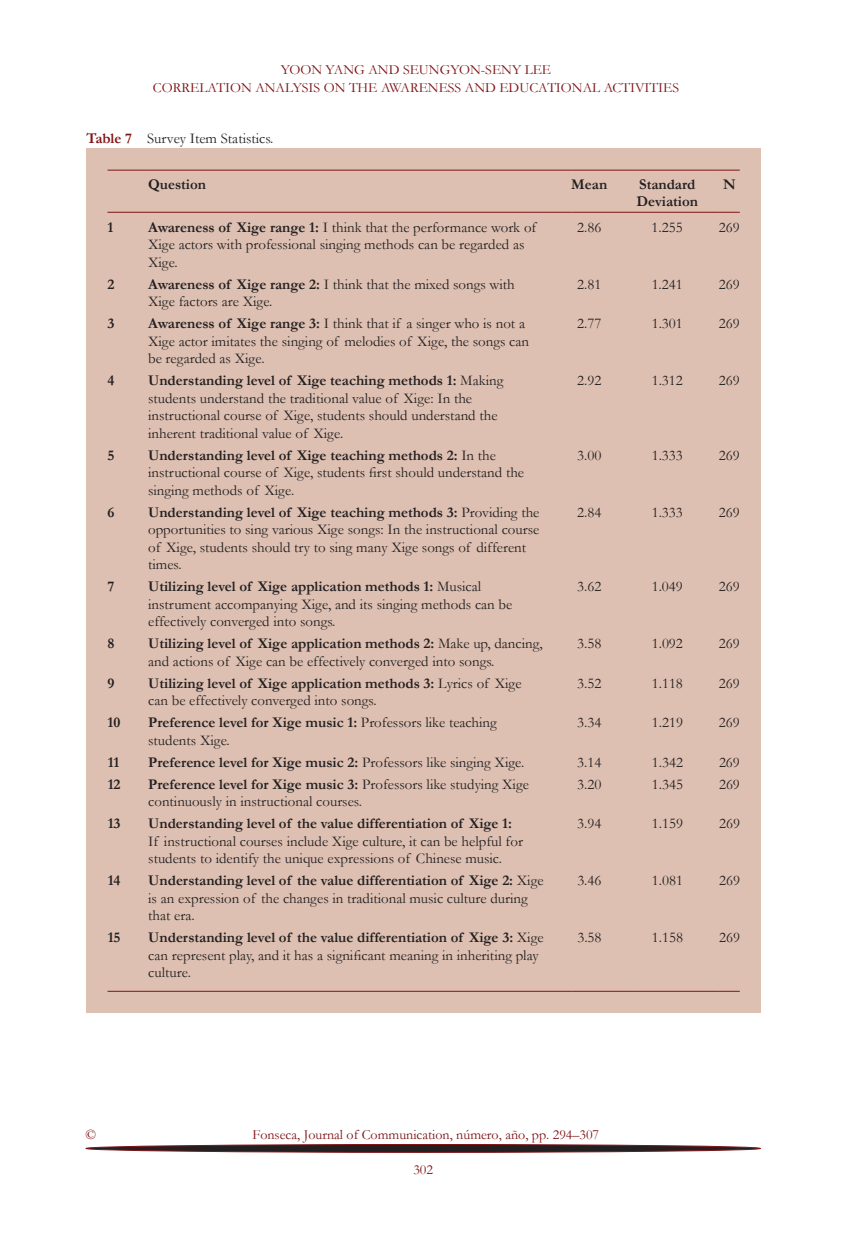
<style>
.page{position:relative;width:844px;height:1241px;background:#fff}
.page>*{position:absolute;margin:0;border:0;box-sizing:border-box;transform-origin:0 0}
.TB{font:14.88px/17.5px "Garamond";color:#231f20}
.TB-2{font:700 14.88px "Garamond";color:#231f20}
.TCH{font:700 14.88px/17.5px "Garamond";color:#231f20}
.TT{font:14.88px "Garamond";color:#231f20}
.t1{font:14px/17.5px "Garamond";color:#7f1315;text-align:center}
.s1{font-weight:700;color:#7f1315}
.s2{font-weight:700}
.s3{font-weight:400}
</style>
<div class="page">
<svg style="left:86px;top:1144px;width:674px;height:8px;background:#302021"></svg>
<div style="left:86px;top:1143px;width:674px;height:9px;border:1px solid #7f1315;border-radius:50%"></div>
<div style="left:86px;top:149px;width:674px;height:863px;background:#ddc0b2"></div>
<hr style="left:107px;top:170px;width:41px;height:1px;background:#7f1315">
<hr style="left:148px;top:170px;width:423px;height:1px;background:#7f1315">
<hr style="left:571px;top:170px;width:63px;height:1px;background:#7f1315">
<hr style="left:634px;top:170px;width:84px;height:1px;background:#7f1315">
<svg style="left:718px;top:170px;width:21px;height:1px"></svg>
<hr style="left:107px;top:212px;width:41px;height:1px;background:#7f1315">
<hr style="left:148px;top:212px;width:423px;height:1px;background:#7f1315">
<hr style="left:571px;top:212px;width:63px;height:1px;background:#7f1315">
<hr style="left:634px;top:212px;width:84px;height:1px;background:#7f1315">
<svg style="left:718px;top:212px;width:21px;height:1px"></svg>
<hr style="left:107px;top:990px;width:41px;height:1px;background:#7f1315">
<hr style="left:148px;top:990px;width:423px;height:1px;background:#7f1315">
<hr style="left:571px;top:990px;width:63px;height:1px;background:#7f1315">
<hr style="left:634px;top:990px;width:84px;height:1px;background:#7f1315">
<svg style="left:718px;top:990px;width:21px;height:1px"></svg>
<p class="t1" style="left:153px;top:61px;width:527px">YOON YANG AND SEUNGYON-SENY LEE<br>CORRELATION ANALYSIS ON THE AWARENESS AND EDUCATIONAL ACTIVITIES</p>
<p class="TT" style="left:86px;top:129px;width:188px"><span class="s1">Table 7</span> Survey Item Statistics.</p>
<p class="TCH" style="left:148px;top:175px;width:59px">Question</p>
<p class="TCH" style="left:571px;top:175px;width:37px">Mean</p>
<p class="TCH" style="left:636px;top:175px;width:63px">Standard<br>Deviation</p>
<p class="TCH" style="left:722px;top:175px;width:14px">N</p>
<p class="TB-2" style="left:107px;top:217px;width:7px">1</p>
<p class="TB" style="left:148px;top:218px;width:390px"><span class="s2">Awareness of Xige range 1:</span> I think that the performance work of<br>Xige actors with professional singing methods can be regarded as<br>Xige.</p>
<p class="TB" style="left:577px;top:218px;width:26px">2.86</p>
<p class="TB" style="left:651px;top:218px;width:33px">1.255</p>
<p class="TB" style="left:718px;top:218px;width:22px">269</p>
<p class="TB-2" style="left:107px;top:274px;width:8px">2</p>
<p class="TB" style="left:148px;top:275px;width:368px"><span class="s2">Awareness of Xige range 2:</span> I think that the mixed songs with<br>Xige factors are Xige.</p>
<p class="TB" style="left:577px;top:275px;width:26px">2.81</p>
<p class="TB" style="left:651px;top:275px;width:33px">1.241</p>
<p class="TB" style="left:718px;top:275px;width:22px">269</p>
<p class="TB-2" style="left:107px;top:313px;width:8px">3</p>
<p class="TB" style="left:148px;top:314px;width:382px"><span class="s2">Awareness of Xige range 3:</span> I think that if a singer who is not a<br>Xige actor imitates the singing of melodies of Xige, the songs can be regarded as Xige.</p>
<p class="TB" style="left:577px;top:314px;width:26px">2.77</p>
<p class="TB" style="left:651px;top:314px;width:33px">1.301</p>
<p class="TB" style="left:718px;top:314px;width:22px">269</p>
<p class="TB-2" style="left:107px;top:370px;width:8px">4</p>
<p class="TB" style="left:148px;top:371px;width:356px"><span class="s2">Understanding level of Xige teaching methods 1:</span> Making students understand the traditional value of Xige: In the instructional course of Xige, students should understand the inherent traditional value of Xige.</p>
<p class="TB" style="left:577px;top:371px;width:26px">2.92</p>
<p class="TB" style="left:651px;top:371px;width:33px">1.312</p>
<p class="TB" style="left:718px;top:371px;width:22px">269</p>
<p class="TB-2" style="left:107px;top:445px;width:8px">5</p>
<p class="TB" style="left:148px;top:446px;width:377px"><span class="s2">Understanding level of Xige teaching methods 2:</span> In the instructional course of Xige, students first should understand the singing methods of Xige.</p>
<p class="TB" style="left:577px;top:446px;width:26px">3.00</p>
<p class="TB" style="left:651px;top:446px;width:33px">1.333</p>
<p class="TB" style="left:718px;top:446px;width:22px">269</p>
<p class="TB-2" style="left:108px;top:501px;width:8px">6</p>
<p class="TB" style="left:148px;top:502px;width:393px"><span class="s2">Understanding level of Xige teaching methods 3:</span> Providing the opportunities to sing various Xige songs: In the instructional course of Xige, students should try to sing many Xige songs of different times.</p>
<p class="TB" style="left:577px;top:502px;width:26px">2.84</p>
<p class="TB" style="left:651px;top:502px;width:33px">1.333</p>
<p class="TB" style="left:718px;top:502px;width:22px">269</p>
<p class="TB-2" style="left:108px;top:576px;width:8px">7</p>
<p class="TB" style="left:148px;top:577px;width:365px"><span class="s2">Utilizing level of Xige application methods 1:</span> Musical instrument accompanying Xige, and its singing methods can be effectively converged into songs.</p>
<p class="TB" style="left:577px;top:577px;width:26px">3.62</p>
<p class="TB" style="left:651px;top:577px;width:33px">1.049</p>
<p class="TB" style="left:718px;top:577px;width:22px">269</p>
<p class="TB-2" style="left:108px;top:633px;width:8px">8</p>
<p class="TB" style="left:148px;top:634px;width:396px"><span class="s2">Utilizing level of Xige application methods 2:</span> Make up, dancing, and actions of Xige can be effectively converged into songs.</p>
<p class="TB" style="left:577px;top:634px;width:26px">3.58</p>
<p class="TB" style="left:651px;top:634px;width:33px">1.092</p>
<p class="TB" style="left:718px;top:634px;width:22px">269</p>
<p class="TB-2" style="left:108px;top:672px;width:8px">9</p>
<p class="TB" style="left:148px;top:673px;width:375px"><span class="s2">Utilizing level of Xige application methods 3:</span> Lyrics of Xige can be effectively converged into songs.</p>
<p class="TB" style="left:577px;top:673px;width:26px">3.52</p>
<p class="TB" style="left:651px;top:673px;width:33px">1.118</p>
<p class="TB" style="left:718px;top:673px;width:22px">269</p>
<p class="TB-2" style="left:108px;top:712px;width:14px">10</p>
<p class="TB" style="left:148px;top:713px;width:350px"><span class="s2">Preference level for Xige music 1:</span> Professors like teaching students Xige.</p>
<p class="TB" style="left:577px;top:713px;width:26px">3.34</p>
<p class="TB" style="left:651px;top:713px;width:33px">1.219</p>
<p class="TB" style="left:718px;top:713px;width:22px">269</p>
<p class="TB-2" style="left:108px;top:751px;width:13px">11</p>
<p class="TB-2" style="left:148px;top:751px;width:377px">Preference level for Xige music 2: <span class="s3">Professors like singing Xige.</span></p>
<p class="TB" style="left:577px;top:752px;width:26px">3.14</p>
<p class="TB" style="left:651px;top:752px;width:33px">1.342</p>
<p class="TB" style="left:718px;top:752px;width:22px">269</p>
<p class="TB-2" style="left:108px;top:773px;width:14px">12</p>
<p class="TB" style="left:148px;top:774px;width:382px"><span class="s2">Preference level for Xige music 3:</span> Professors like studying Xige continuously in instructional courses.</p>
<p class="TB" style="left:577px;top:774px;width:26px">3.20</p>
<p class="TB" style="left:651px;top:774px;width:33px">1.345</p>
<p class="TB" style="left:718px;top:774px;width:22px">269</p>
<p class="TB-2" style="left:108px;top:813px;width:14px">13</p>
<p class="TB" style="left:148px;top:814px;width:376px"><span class="s2">Understanding level of the value differentiation of Xige 1:<br></span>If instructional courses include Xige culture, it can be helpful for students to identify the unique expressions of Chinese music.</p>
<p class="TB" style="left:577px;top:814px;width:26px">3.94</p>
<p class="TB" style="left:651px;top:814px;width:33px">1.159</p>
<p class="TB" style="left:718px;top:814px;width:22px">269</p>
<p class="TB-2" style="left:108px;top:870px;width:14px">14</p>
<p class="TB" style="left:148px;top:871px;width:397px"><span class="s2">Understanding level of the value differentiation of Xige 2:</span> Xige is an expression of the changes in traditional music culture during that era.</p>
<p class="TB" style="left:577px;top:871px;width:26px">3.46</p>
<p class="TB" style="left:651px;top:871px;width:33px">1.081</p>
<p class="TB" style="left:718px;top:871px;width:22px">269</p>
<p class="TB-2" style="left:108px;top:927px;width:14px">15</p>
<p class="TB" style="left:148px;top:928px;width:397px"><span class="s2">Understanding level of the value differentiation of Xige 3:</span> Xige can represent play, and it has a significant meaning in inheriting play culture.</p>
<p class="TB" style="left:577px;top:928px;width:26px">3.58</p>
<p class="TB" style="left:651px;top:928px;width:33px">1.158</p>
<p class="TB" style="left:718px;top:928px;width:22px">269</p>
<p class="t1" style="left:86px;top:1125px;width:12px">©</p>
<p class="t1" style="left:252px;top:1125px;width:348px">Fonseca, Journal of Communication, número, año, pp. 294–307</p>
<p class="t1" style="left:413px;top:1160px;width:21px">302</p>
</div>
